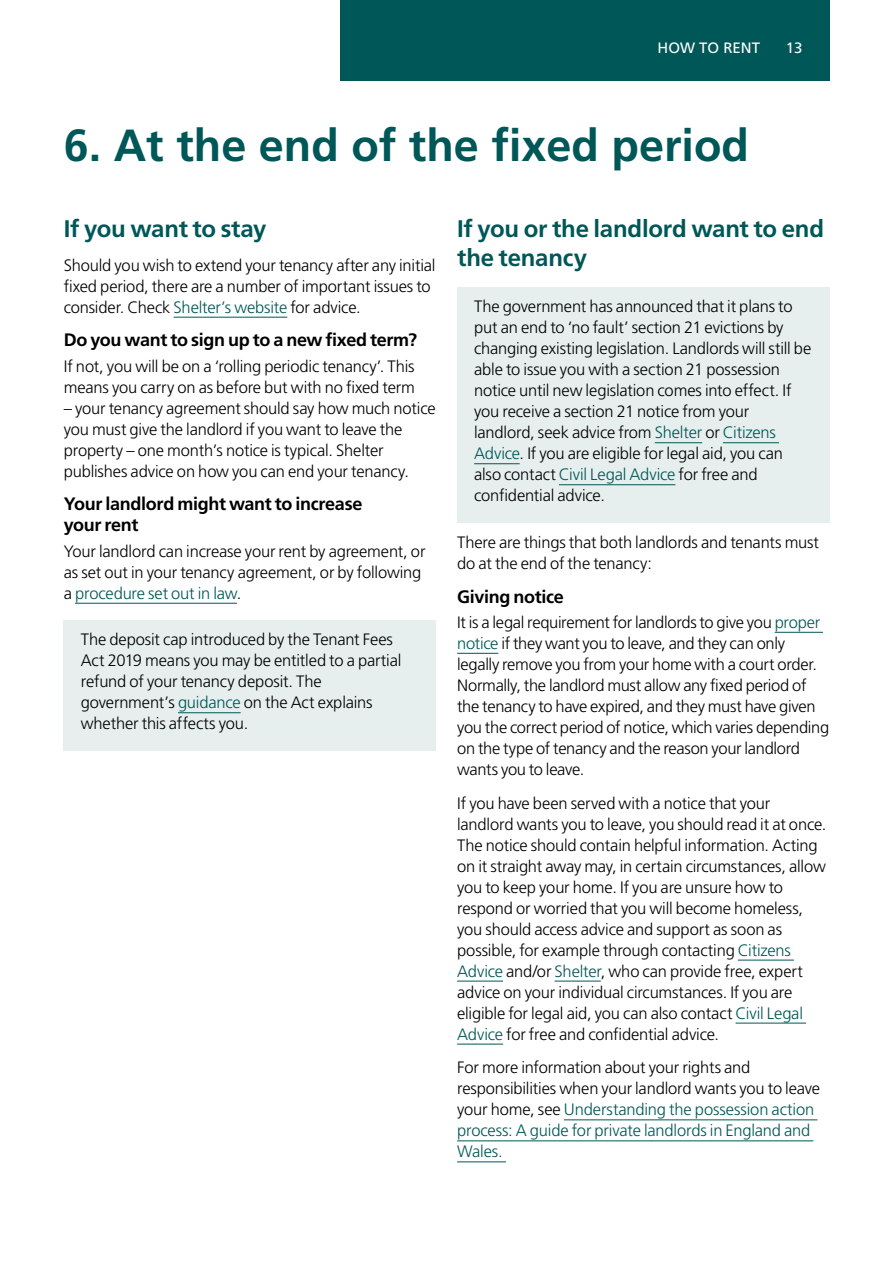
<style>
.page{position:relative;width:893px;height:1263px;background:#fff}
.page>*{position:absolute;margin:0;border:0;box-sizing:border-box;transform-origin:0 0}
.t1{font:700 45px "Frutiger LT Std";color:#005757}
.t2{font:700 24px/28.8px "Frutiger LT Std";letter-spacing:-.01em;color:#005757}
.t3{font:700 18px/21px "Frutiger LT Std";letter-spacing:-.02em;color:#000}
.t4{font:300 16.5px/21px "Frutiger LT Std";letter-spacing:-.01em;color:#000}
.t5{font:15px "Frutiger LT Std";color:#fff}
.s1{color:#005757}
</style>
<div class="page">
<div style="left:340px;top:0;width:489px;height:81px;background:#005757"></div>
<hr style="left:174px;top:317px;width:113px;height:1px;background:#005757">
<hr style="left:75px;top:603px;width:162px;height:1px;background:#005757">
<div style="left:64px;top:620px;width:372px;height:130px;background:#e6eeee"></div>
<hr style="left:178px;top:712px;width:63px;height:1px;background:#005757">
<div style="left:457px;top:287px;width:372px;height:235px;background:#e6eeee"></div>
<hr style="left:655px;top:442px;width:47px;height:1px;background:#005757">
<hr style="left:723px;top:442px;width:56px;height:1px;background:#005757">
<hr style="left:474px;top:463px;width:46px;height:1px;background:#005757">
<hr style="left:559px;top:484px;width:116px;height:1px;background:#005757">
<hr style="left:775px;top:632px;width:48px;height:1px;background:#005757">
<hr style="left:457px;top:653px;width:41px;height:1px;background:#005757">
<hr style="left:738px;top:960px;width:56px;height:1px;background:#005757">
<hr style="left:457px;top:981px;width:46px;height:1px;background:#005757">
<hr style="left:555px;top:981px;width:46px;height:1px;background:#005757">
<hr style="left:736px;top:1023px;width:70px;height:1px;background:#005757">
<hr style="left:457px;top:1044px;width:46px;height:1px;background:#005757">
<hr style="left:564px;top:1119px;width:253px;height:1px;background:#005757">
<hr style="left:457px;top:1140px;width:356px;height:1px;background:#005757">
<hr style="left:457px;top:1161px;width:49px;height:1px;background:#005757">
<p class="t5" style="left:658px;top:39px;width:104px">HOW TO RENT</p>
<p class="t5" style="left:786px;top:39px;width:18px">13</p>
<h1 class="t1" style="left:64px;top:119px;width:687px">6. At the end of the fixed period</h1>
<h2 class="t2" style="left:64px;top:214px;width:204px">If you want to stay</h2>
<p class="t4" style="left:64px;top:255px;width:373px">Should you wish to extend your tenancy after any initial fixed period, there are a number of important issues to consider. Check <span class="s1">Shelter’s website</span> for advice.</p>
<p class="t3" style="left:64px;top:330px;width:355px">Do you want to sign up to a new fixed term?</p>
<p class="t4" style="left:64px;top:356px;width:353px">If not, you will be on a ‘rolling periodic tenancy’. This means you carry on as before but with no fixed term</p>
<p class="t4" style="left:64px;top:398px;width:373px">– your tenancy agreement should say how much notice you must give the landlord if you want to leave the property – one month’s notice is typical. Shelter publishes advice on how you can end your tenancy.</p>
<p class="t3" style="left:64px;top:494px;width:300px">Your landlord might want to increase your rent</p>
<p class="t4" style="left:64px;top:541px;width:363px">Your landlord can increase your rent by agreement, or as set out in your tenancy agreement, or by following a <span class="s1">procedure set out in law</span>.</p>
<p class="t4" style="left:81px;top:629px;width:322px">The deposit cap introduced by the Tenant Fees Act 2019 means you may be entitled to a partial refund of your tenancy deposit. The government’s <span class="s1">guidance</span> on the Act explains whether this affects you.</p>
<h2 class="t2" style="left:457px;top:214px;width:368px">If you or the landlord want to end the tenancy</h2>
<p class="t4" style="left:474px;top:296px;width:339px">The government has announced that it plans to put an end to ‘no fault’ section 21 evictions by changing existing legislation. Landlords will still be able to issue you with a section 21 possession notice until new legislation comes into effect. If you receive a section 21 notice from your landlord, seek advice from <span class="s1">Shelter</span> or <span class="s1">Citizens Advice</span>. If you are eligible for legal aid, you can also contact <span class="s1">Civil Legal Advice</span> for free and confidential advice.</p>
<p class="t4" style="left:457px;top:532px;width:363px">There are things that both landlords and tenants must do at the end of the tenancy:</p>
<p class="t3" style="left:457px;top:586px;width:108px">Giving notice</p>
<p class="t4" style="left:457px;top:612px;width:374px">It is a legal requirement for landlords to give you <span class="s1">proper notice</span> if they want you to leave, and they can only legally remove you from your home with a court order.<br>Normally, the landlord must allow any fixed period of the tenancy to have expired, and they must have given you the correct period of notice, which varies depending on the type of tenancy and the reason your landlord wants you to leave.</p>
<p class="t4" style="left:457px;top:793px;width:371px">If you have been served with a notice that your landlord wants you to leave, you should read it at once.<br>The notice should contain helpful information. Acting on it straight away may, in certain circumstances, allow you to keep your home. If you are unsure how to respond or worried that you will become homeless, you should access advice and support as soon as possible, for example through contacting <span class="s1">Citizens Advice</span> and/or <span class="s1">Shelter</span>, who can provide free, expert advice on your individual circumstances. If you are eligible for legal aid, you can also contact <span class="s1">Civil Legal Advice</span> for free and confidential advice.</p>
<p class="t4" style="left:457px;top:1057px;width:365px">For more information about your rights and responsibilities when your landlord wants you to leave your home, see <span class="s1">Understanding the possession action process: A guide for private landlords in England and Wales.</span></p>
</div>
